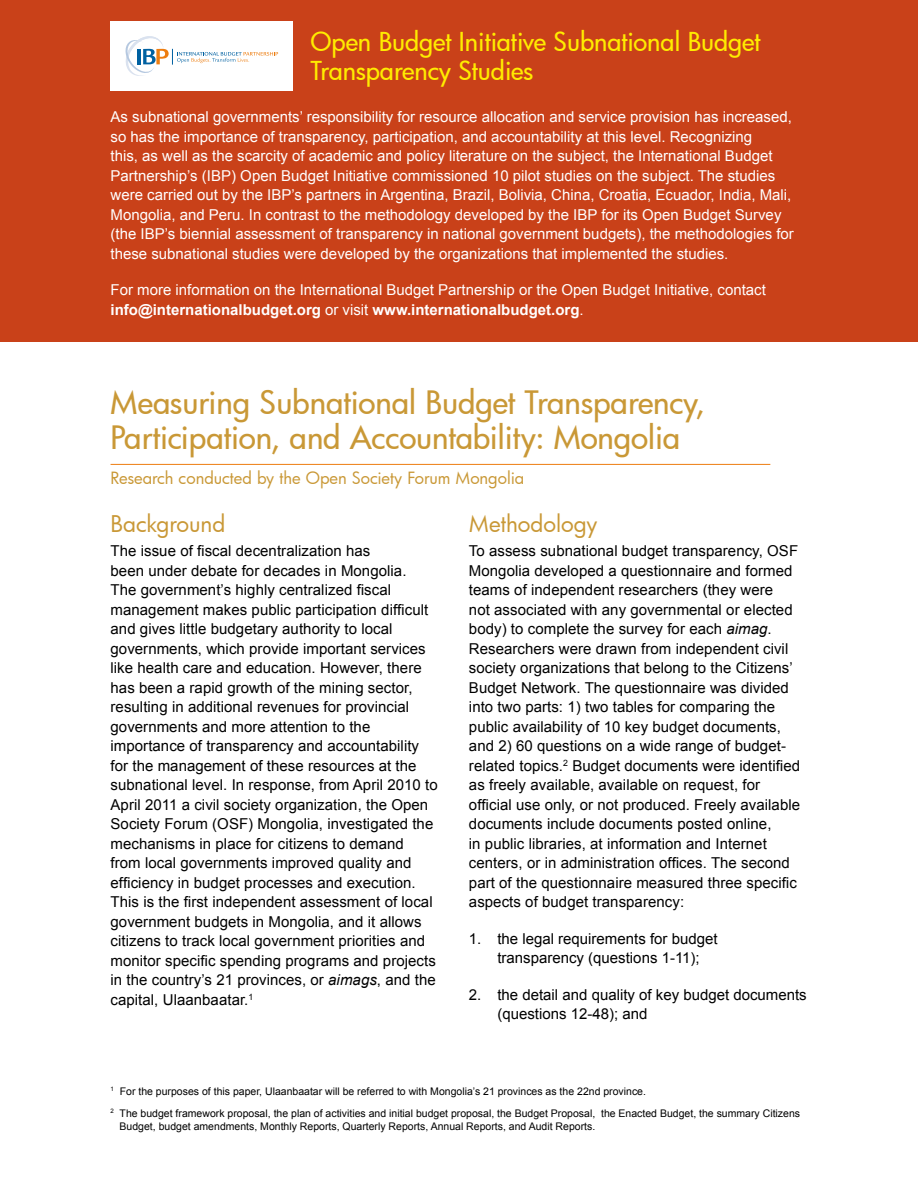
<style>
.page{position:relative;width:918px;height:1188px;background:#fff}
.page>*{position:absolute;margin:0;border:0;box-sizing:border-box;transform-origin:0 0}
.t1{font:500 31.5px/34.5px "Futura";letter-spacing:-.005em;color:#c99836}
.t2{font:500 25.5px/28.5px "Futura";letter-spacing:-.005em;color:#ffec00}
.t3{font:22.5px "Futura";color:#c99836}
.t4{font:16.5px "Futura";letter-spacing:-.005em;color:#c99836}
.t5{font:15px/19.5px "Arial";letter-spacing:.005em;color:#000}
.t6{font:15px/19.5px "Arial";color:#fff}
.t7{font:10.5px/22px "Arial";color:#000}
.s1{font-weight:700}
.s2{font-style:italic}
</style>
<div class="page">
<hr style="left:111px;top:464px;width:659px;height:1px;background:#ed7d10">
<div style="left:0;top:0;width:918px;height:342px;background:#c94119"></div>
<div style="left:111px;top:21px;width:182px;height:70px;background:#fff"></div>
<svg style="left:126px;top:36px;width:152px;height:40px"></svg>
<h2 class="t2" style="left:310px;top:30px;width:452px">Open Budget Initiative Subnational Budget<br>Transparency Studies</h2>
<p class="t6" style="left:111px;top:107px;width:685px">As subnational governments’ responsibility for resource allocation and service provision has increased, so has the importance of transparency, participation, and accountability at this level. Recognizing<br>this, as well as the scarcity of academic and policy literature on the subject, the International Budget Partnership’s (IBP) Open Budget Initiative commissioned 10 pilot studies on the subject. The studies were carried out by the IBP’s partners in Argentina, Brazil, Bolivia, China, Croatia, Ecuador, India, Mali, Mongolia, and Peru. In contrast to the methodology developed by the IBP for its Open Budget Survey (the IBP’s biennial assessment of transparency in national government budgets), the methodologies for these subnational studies were developed by the organizations that implemented the studies.</p>
<p class="t6" style="left:111px;top:280px;width:657px">For more information on the International Budget Partnership or the Open Budget Initiative, contact <span class="s1">info@internationalbudget.org</span> or visit <span class="s1">www.internationalbudget.org</span>.</p>
<h1 class="t1" style="left:111px;top:388px;width:596px">Measuring Subnational Budget Transparency,<br>Participation, and Accountability: Mongolia</h1>
<p class="t4" style="left:111px;top:471px;width:415px">Research conducted by the Open Society Forum Mongolia</p>
<h3 class="t3" style="left:469px;top:514px;width:130px">Methodology</h3>
<p class="t5" style="left:469px;top:541px;width:333px">To assess subnational budget transparency, OSF Mongolia developed a questionnaire and formed teams of independent researchers (they were<br>not associated with any governmental or elected body) to complete the survey for each <span class="s2">aimag</span>.<br>Researchers were drawn from independent civil society organizations that belong to the Citizens’ Budget Network. The questionnaire was divided into two parts: 1) two tables for comparing the public availability of 10 key budget documents, and 2) 60 questions on a wide range of budget&shy;related topics.<sup>2</sup> Budget documents were identified as freely available, available on request, for official use only, or not produced. Freely available documents include documents posted online,<br>in public libraries, at information and Internet centers, or in administration offices. The second part of the questionnaire measured three specific aspects of budget transparency:</p>
<p class="t5" style="left:497px;top:929px;width:222px;text-indent:-28px">1. the legal requirements for budget transparency (questions 1-11);</p>
<p class="t5" style="left:497px;top:985px;width:311px;text-indent:-28px">2. the detail and quality of key budget documents (questions 12-48); and</p>
<h3 class="t3" style="left:111px;top:514px;width:116px">Background</h3>
<p class="t5" style="left:111px;top:541px;width:329px">The issue of fiscal decentralization has<br>been under debate for decades in Mongolia.<br>The government’s highly centralized fiscal management makes public participation difficult and gives little budgetary authority to local governments, which provide important services like health care and education. However, there has been a rapid growth of the mining sector, resulting in additional revenues for provincial governments and more attention to the importance of transparency and accountability for the management of these resources at the subnational level. In response, from April 2010 to April 2011 a civil society organization, the Open Society Forum (OSF) Mongolia, investigated the mechanisms in place for citizens to demand from local governments improved quality and efficiency in budget processes and execution.<br>This is the first independent assessment of local government budgets in Mongolia, and it allows citizens to track local government priorities and monitor specific spending programs and projects in the country’s 21 provinces, or <span class="s2">aimags</span>, and the capital, Ulaanbaatar.<sup>1</sup></p>
<p class="t7" style="left:111px;top:1080px;width:691px"><sup>1</sup> For the purposes of this paper, Ulaanbaatar will be referred to with Mongolia’s 21 provinces as the 22nd province.<br><sup>2</sup> The budget framework proposal, the plan of activities and initial budget proposal, the Budget Proposal, the Enacted Budget, the summary Citizens</p>
<p class="t7" style="left:120px;top:1116px;width:477px">Budget, budget amendments, Monthly Reports, Quarterly Reports, Annual Reports, and Audit Reports.</p>
</div>
